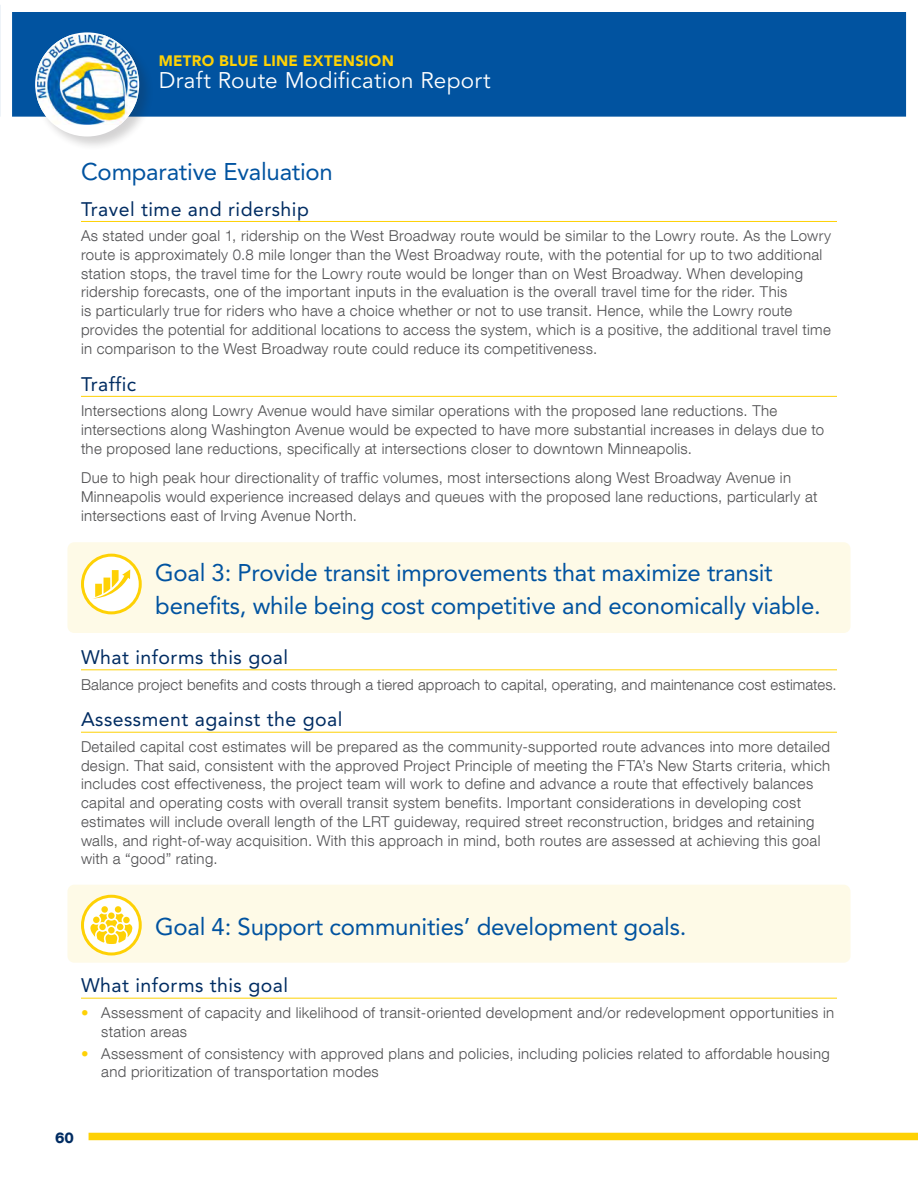
<style>
.page{position:relative;width:918px;height:1188px;background:#fff}
.page>*{position:absolute;margin:0;border:0;box-sizing:border-box;transform-origin:0 0}
.Heading_2-Goals{font:24px/33px "Avenir LT Std";letter-spacing:-.01em;color:#0153a0}
.Heading_2{font:24px "Avenir LT Std";letter-spacing:-.01em;color:#0153a0}
.t1{font:22.5px "Avenir LT Std";letter-spacing:.01em;color:#fff}
.Heading_3{font:19.5px "Avenir LT Std";letter-spacing:.025em;color:#002c62}
.List_Bullet{font:300 15px/18.8px "Helvetica Neue LT Com";letter-spacing:.02em;color:#505052}
.t2{font:900 15px "Avenir LT Std";letter-spacing:.02em;color:#fed105}
.t3{font:800 15px "Helvetica Neue LT Com";color:#002c62}
.s1{color:#fed105}
</style>
<div class="page">
<hr style="left:81px;top:221px;width:756px;height:1px;background:#fed105">
<hr style="left:81px;top:396px;width:756px;height:1px;background:#fed105">
<div style="left:68px;top:542px;width:782px;height:91px;background:#fefae7;border-radius:7px"></div>
<hr style="left:81px;top:669px;width:756px;height:1px;background:#fed105">
<hr style="left:81px;top:732px;width:756px;height:1px;background:#fed105">
<div style="left:68px;top:885px;width:782px;height:78px;background:#fefae7;border-radius:7px"></div>
<hr style="left:81px;top:998px;width:756px;height:1px;background:#fed105">
<svg style="left:82px;top:555px;width:58px;height:58px"></svg>
<svg style="left:92px;top:569px;width:38px;height:30px"></svg>
<div style="left:81px;top:554px;width:61px;height:60px;border:3px solid #fed105;border-radius:50%"></div>
<svg style="left:82px;top:896px;width:58px;height:58px"></svg>
<svg style="left:90px;top:906px;width:42px;height:38px;background:#fee883"></svg>
<div style="left:81px;top:895px;width:61px;height:60px;border:3px solid #fed105;border-radius:50%"></div>
<div style="left:13px;top:13px;width:892px;height:104px;background:#0153a0"></div>
<div style="left:34px;top:31px;width:120px;height:120px;background:#231f20;opacity:.2"></div>
<div style="left:35px;top:32px;width:104px;height:105px;background:#fff;border-radius:50%"></div>
<img style="left:37px;top:35px;width:100px;height:90px">
<div style="left:89px;top:1133px;width:829px;height:7px;background:#fed105"></div>
<p class="t2" style="left:159px;top:51px;width:237px">METRO BLUE LINE EXTENSION</p>
<h2 class="t1" style="left:159px;top:67px;width:333px">Draft Route Modification Report</h2>
<h2 class="Heading_2" style="left:81px;top:158px;width:253px">Comparative Evaluation</h2>
<h3 class="Heading_3" style="left:81px;top:198px;width:230px">Travel time and ridership</h3>
<p class="List_Bullet" style="left:81px;top:226px;width:752px">As stated under goal 1, ridership on the West Broadway route would be similar to the Lowry route. As the Lowry route is approximately 0.8 mile longer than the West Broadway route, with the potential for up to two additional station stops, the travel time for the Lowry route would be longer than on West Broadway. When developing ridership forecasts, one of the important inputs in the evaluation is the overall travel time for the rider. This<br>is particularly true for riders who have a choice whether or not to use transit. Hence, while the Lowry route provides the potential for additional locations to access the system, which is a positive, the additional travel time in comparison to the West Broadway route could reduce its competitiveness.</p>
<h3 class="Heading_3" style="left:81px;top:372px;width:57px">Traffic</h3>
<p class="List_Bullet" style="left:81px;top:401px;width:745px">Intersections along Lowry Avenue would have similar operations with the proposed lane reductions. The intersections along Washington Avenue would be expected to have more substantial increases in delays due to the proposed lane reductions, specifically at intersections closer to downtown Minneapolis.</p>
<p class="List_Bullet" style="left:81px;top:468px;width:738px">Due to high peak hour directionality of traffic volumes, most intersections along West Broadway Avenue in<br>Minneapolis would experience increased delays and queues with the proposed lane reductions, particularly at intersections east of Irving Avenue North.</p>
<h2 class="Heading_2-Goals" style="left:155px;top:556px;width:667px">Goal 3: Provide transit improvements that maximize transit benefits, while being cost competitive and economically viable.</h2>
<h3 class="Heading_3" style="left:81px;top:646px;width:209px">What informs this goal</h3>
<p class="List_Bullet" style="left:81px;top:675px;width:757px">Balance project benefits and costs through a tiered approach to capital, operating, and maintenance cost estimates.</p>
<h3 class="Heading_3" style="left:81px;top:708px;width:263px">Assessment against the goal</h3>
<p class="List_Bullet" style="left:81px;top:737px;width:751px">Detailed capital cost estimates will be prepared as the community-supported route advances into more detailed design. That said, consistent with the approved Project Principle of meeting the FTA’s New Starts criteria, which includes cost effectiveness, the project team will work to define and advance a route that effectively balances capital and operating costs with overall transit system benefits. Important considerations in developing cost estimates will include overall length of the LRT guideway, required street reconstruction, bridges and retaining walls, and right-of-way acquisition. With this approach in mind, both routes are assessed at achieving this goal with a “good” rating.</p>
<h2 class="Heading_2-Goals" style="left:155px;top:911px;width:533px">Goal 4: Support communities’ development goals.</h2>
<h3 class="Heading_3" style="left:81px;top:974px;width:209px">What informs this goal</h3>
<p class="List_Bullet" style="left:101px;top:1003px;width:734px;text-indent:-20px"><span class="s1">•</span> Assessment of capacity and likelihood of transit-oriented development and/or redevelopment opportunities in station areas</p>
<p class="List_Bullet" style="left:101px;top:1044px;width:730px;text-indent:-20px"><span class="s1">•</span> Assessment of consistency with approved plans and policies, including policies related to affordable housing and prioritization of transportation modes</p>
<p class="t3" style="left:55px;top:1129px;width:20px">60</p>
</div>
